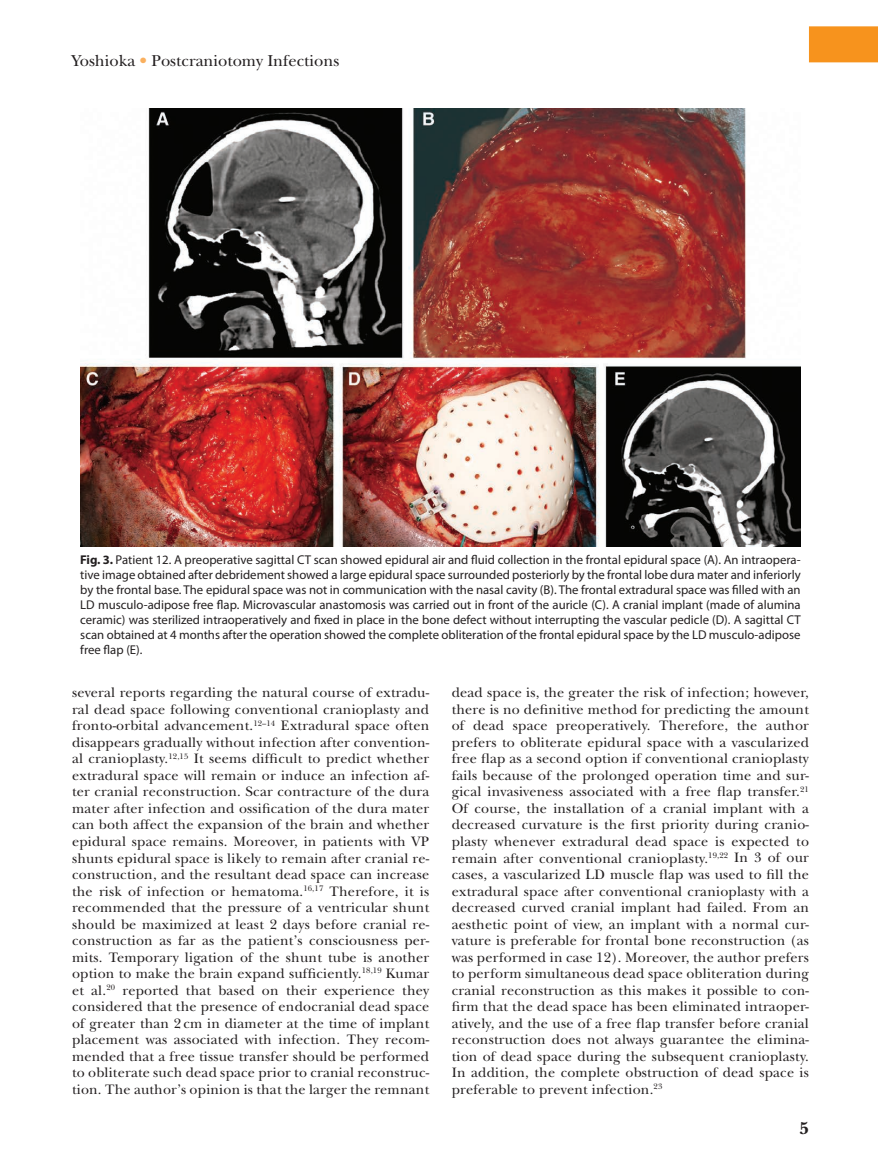
<style>
.page{position:relative;width:878px;height:1175px;background:#fff}
.page>*{position:absolute;margin:0;border:0;box-sizing:border-box;transform-origin:0 0}
.t1{font:700 18px "New Baskerville";color:#231f20}
.t2{font:16.5px "New Baskerville";color:#231f20}
.t3{font:14.25px/16.5px "New Baskerville";letter-spacing:.015em;color:#231f20;text-align:justify}
.t4{font:12.75px/15px "Myriad Pro";color:#231f20}
.s1{color:#fab05f}
.s2{font-weight:700}
</style>
<div class="page">
<div style="left:808px;top:26px;width:70px;height:36px;background:#f7931d"></div>
<img style="left:80px;top:108px;width:720px;height:438px">
<p class="t2" style="left:72px;top:51px;width:269px">Yoshioka <span class="s1">•</span> Postcraniotomy Infections</p>
<p class="t4" style="left:80px;top:552px;width:722px"><span class="s2">Fig. 3.</span> Patient 12. A preoperative sagittal CT scan showed epidural air and fluid collection in the frontal epidural space (A). An intraopera&shy;tive image obtained after debridement showed a large epidural space surrounded posteriorly by the frontal lobe dura mater and inferiorly by the frontal base. The epidural space was not in communication with the nasal cavity (B). The frontal extradural space was filled with an LD musculo-adipose free flap. Microvascular anastomosis was carried out in front of the auricle (C). A cranial implant (made of alumina ceramic) was sterilized intraoperatively and fixed in place in the bone defect without interrupting the vascular pedicle (D). A sagittal CT scan obtained at 4 months after the operation showed the complete obliteration of the frontal epidural space by the LD musculo-adipose free flap (E).</p>
<p class="t3" style="left:72px;top:684px;width:359px">several reports regarding the natural course of extradu&shy;ral dead space following conventional cranioplasty and fronto-orbital advancement.<sup>12–14</sup> Extradural space often disappears gradually without infection after convention&shy;al cranioplasty.<sup>12,15</sup> It seems difficult to predict whether extradural space will remain or induce an infection af&shy;ter cranial reconstruction. Scar contracture of the dura mater after infection and ossification of the dura mater can both affect the expansion of the brain and whether epidural space remains. Moreover, in patients with VP shunts epidural space is likely to remain after cranial re&shy;construction, and the resultant dead space can increase the risk of infection or hematoma.<sup>16,17</sup> Therefore, it is recommended that the pressure of a ventricular shunt should be maximized at least 2 days before cranial re&shy;construction as far as the patient’s consciousness per&shy;mits. Temporary ligation of the shunt tube is another option to make the brain expand sufficiently.<sup>18,19</sup> Kumar et al.<sup>20</sup> reported that based on their experience they considered that the presence of endocranial dead space of greater than 2 cm in diameter at the time of implant placement was associated with infection. They recom&shy;mended that a free tissue transfer should be performed to obliterate such dead space prior to cranial reconstruc&shy;tion. The author’s opinion is that the larger the remnant</p>
<p class="t3" style="left:451px;top:684px;width:359px">dead space is, the greater the risk of infection; however, there is no definitive method for predicting the amount of dead space preoperatively. Therefore, the author prefers to obliterate epidural space with a vascularized free flap as a second option if conventional cranioplasty fails because of the prolonged operation time and sur&shy;gical invasiveness associated with a free flap transfer.<sup>21<br></sup>Of course, the installation of a cranial implant with a decreased curvature is the first priority during cranio&shy;plasty whenever extradural dead space is expected to remain after conventional cranioplasty.<sup>19,22</sup> In 3 of our cases, a vascularized LD muscle flap was used to fill the extradural space after conventional cranioplasty with a decreased curved cranial implant had failed. From an aesthetic point of view, an implant with a normal cur&shy;vature is preferable for frontal bone reconstruction (as was performed in case 12). Moreover, the author prefers to perform simultaneous dead space obliteration during cranial reconstruction as this makes it possible to con&shy;firm that the dead space has been eliminated intraoper&shy;atively, and the use of a free flap transfer before cranial reconstruction does not always guarantee the elimina&shy;tion of dead space during the subsequent cranioplasty.<br>In addition, the complete obstruction of dead space is preferable to prevent infection.<sup>23</sup></p>
<p class="t1" style="left:799px;top:1118px;width:11px">5</p>
</div>
